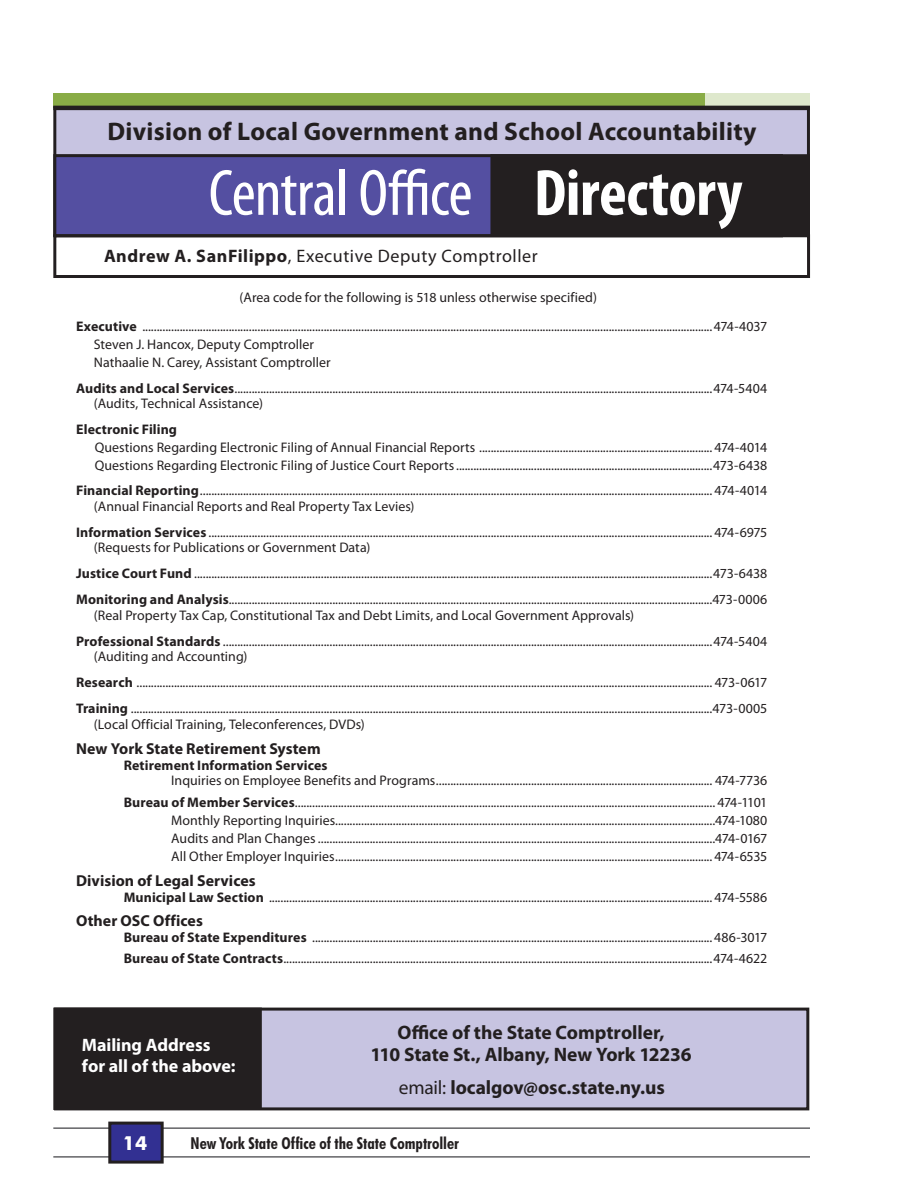
<style>
.page{position:relative;width:918px;height:1188px;background:#fff}
.page>*{position:absolute;margin:0;border:0;box-sizing:border-box;transform-origin:0 0}
.t1{font:condensed 66px "Myriad Pro";letter-spacing:-.015em;color:#fff}
.t2{font:700 condensed 66px "Myriad Pro";letter-spacing:-.005em;color:#fff}
.t3{font:700 25.5px "Myriad Pro";letter-spacing:.01em;color:#231f20}
.t4{font:700 19.5px/22.5px "Myriad Pro";letter-spacing:-.005em;color:#231f20;text-align:center}
.t5{font:700 19.5px "Futura BT";color:#fff}
.t6{font:18.15px "Myriad Pro";letter-spacing:.03em;color:#231f20}
.t7{font:700 18px/21px "Myriad Pro";letter-spacing:-.005em;color:#fff}
.t8{font:700 condensed 16.5px "Futura BT";color:#231f20}
.t9{font:700 15.9px "Myriad Pro";color:#231f20}
.t10{font:13.95px/15.9px "Myriad Pro";color:#231f20}
.t11{font:700 13.95px "Myriad Pro";letter-spacing:.005em;color:#231f20}
.s1{font-weight:700}
.s2{font-weight:400}
</style>
<div class="page">
<hr style="left:53px;top:1127px;width:757px;height:2px;background:#636366">
<hr style="left:53px;top:1156px;width:757px;height:2px;background:#636366">
<div style="left:53px;top:93px;width:652px;height:15px;background:#89ac46"></div>
<div style="left:705px;top:93px;width:105px;height:15px;background:#dee8cc"></div>
<div style="left:55px;top:108px;width:753px;height:127px;background:#c7c4e1"></div>
<div style="left:55px;top:156px;width:726px;height:80px;background:#544fa1"></div>
<div style="left:53px;top:154px;width:730px;height:83px;border:3px solid #231f20"></div>
<div style="left:492px;top:156px;width:316px;height:79px;background:#231f20"></div>
<div style="left:490px;top:154px;width:320px;height:83px;border:3px solid #231f20"></div>
<div style="left:56px;top:1009px;width:752px;height:100px;background:#c7c4e1"></div>
<div style="left:54px;top:1008px;width:755px;height:102px;border:3px solid #231f20"></div>
<div style="left:55px;top:1009px;width:205px;height:99px;background:#231f20"></div>
<div style="left:53px;top:1008px;width:209px;height:102px;border:3px solid #231f20"></div>
<div style="left:53px;top:234px;width:757px;height:44px;border:3px solid #231f20"></div>
<hr style="left:53px;top:106px;width:757px;height:4px;background:#231f20">
<div style="left:110px;top:1123px;width:52px;height:39px;background:#323092"></div>
<div style="left:108px;top:1122px;width:56px;height:42px;border:3px solid #231f20"></div>
<p class="t3" style="left:108px;top:114px;width:650px">Division of Local Government and School Accountability</p>
<p class="t1" style="left:209px;top:153px;width:265px">Central Office</p>
<p class="t2" style="left:534px;top:152px;width:210px">Directory</p>
<p class="t6" style="left:104px;top:245px;width:435px"><span class="s1">Andrew A. SanFilippo</span>, Executive Deputy Comptroller</p>
<p class="t10" style="left:240px;top:289px;width:359px">(Area code for the following is 518 unless otherwise specified)</p>
<p class="t10" style="left:76px;top:318px;width:693px"><span class="s1">Executive</span> ......................................................................................................................................................................................................474-4037</p>
<p class="t10" style="left:94px;top:335px;width:238px;line-height:18.1px">Steven J. Hancox, Deputy Comptroller<br>Nathaalie N. Carey, Assistant Comptroller</p>
<p class="t10" style="left:94px;top:380px;width:675px;text-indent:-18px"><span class="s1">Audits and Local Services</span>......................................................................................................................................................................474-5404 (Audits, Technical Assistance)</p>
<p class="t11" style="left:76px;top:420px;width:102px">Electronic Filing</p>
<p class="t10" style="left:95px;top:438px;width:674px;line-height:18.1px">Questions Regarding Electronic Filing of Annual Financial Reports ................................................................................. 474-4014<br>Questions Regarding Electronic Filing of Justice Court Reports.........................................................................................473-6438</p>
<p class="t10" style="left:94px;top:483px;width:675px;text-indent:-18px"><span class="s1">Financial Reporting</span>.................................................................................................................................................................................. 474-4014 (Annual Financial Reports and Real Property Tax Levies)</p>
<p class="t10" style="left:94px;top:524px;width:675px;text-indent:-18px"><span class="s1">Information Services</span> ............................................................................................................................................................................... 474-6975 (Requests for Publications or Government Data)</p>
<p class="t10" style="left:76px;top:565px;width:693px"><span class="s1">Justice Court Fund</span> ....................................................................................................................................................................................473-6438</p>
<p class="t10" style="left:94px;top:592px;width:675px;text-indent:-18px"><span class="s1">Monitoring and Analysis</span>........................................................................................................................................................................473-0006 (Real Property Tax Cap, Constitutional Tax and Debt Limits, and Local Government Approvals)</p>
<p class="t10" style="left:94px;top:633px;width:675px;text-indent:-18px"><span class="s1">Professional Standards</span> ..........................................................................................................................................................................474-5404 (Auditing and Accounting)</p>
<p class="t10" style="left:76px;top:674px;width:693px"><span class="s1">Research</span> ........................................................................................................................................................................................................ 473-0617</p>
<p class="t10" style="left:94px;top:701px;width:675px;text-indent:-18px"><span class="s1">Training</span> ..........................................................................................................................................................................................................473-0005 (Local Official Training, Teleconferences, DVDs)</p>
<p class="t9" style="left:76px;top:738px;width:246px">New York State Retirement System</p>
<p class="t11" style="left:124px;top:756px;width:205px">Retirement Information Services</p>
<p class="t10" style="left:171px;top:773px;width:598px">Inquiries on Employee Benefits and Programs................................................................................................ 474-7736</p>
<p class="t10" style="left:124px;top:794px;width:645px"><span class="s1">Bureau of Member Services</span>.................................................................................................................................................. 474-1101</p>
<p class="t10" style="left:171px;top:811px;width:598px;line-height:18.1px;text-align:justify">Monthly Reporting Inquiries....................................................................................................................................474-1080<br>Audits and Plan Changes ..........................................................................................................................................474-0167<br>All Other Employer Inquiries................................................................................................................................... 474-6535</p>
<p class="t9" style="left:76px;top:870px;width:181px">Division of Legal Services</p>
<p class="t10" style="left:124px;top:889px;width:645px"><span class="s1">Municipal Law Section</span> .......................................................................................................................................................... 474-5586</p>
<p class="t9" style="left:76px;top:910px;width:128px">Other OSC Offices</p>
<p class="t10" style="left:124px;top:929px;width:645px"><span class="s1">Bureau of State Expenditures</span> ...........................................................................................................................................486-3017</p>
<p class="t10" style="left:124px;top:950px;width:645px"><span class="s1">Bureau of State Contracts</span>.....................................................................................................................................................474-4622</p>
<p class="t7" style="left:82px;top:1034px;width:155px">Mailing Address for all of the above:</p>
<p class="t4" style="left:371px;top:1020px;width:322px">Office of the State Comptroller,<br>110 State St., Albany, New York 12236</p>
<p class="t4" style="left:399px;top:1076px;width:268px"><span class="s2">email:</span> localgov@osc.state.ny.us</p>
<h3 class="t5" style="left:123px;top:1131px;width:26px">14</h3>
<p class="t8" style="left:191px;top:1133px;width:270px">New York State Office of the State Comptroller</p>
</div>
